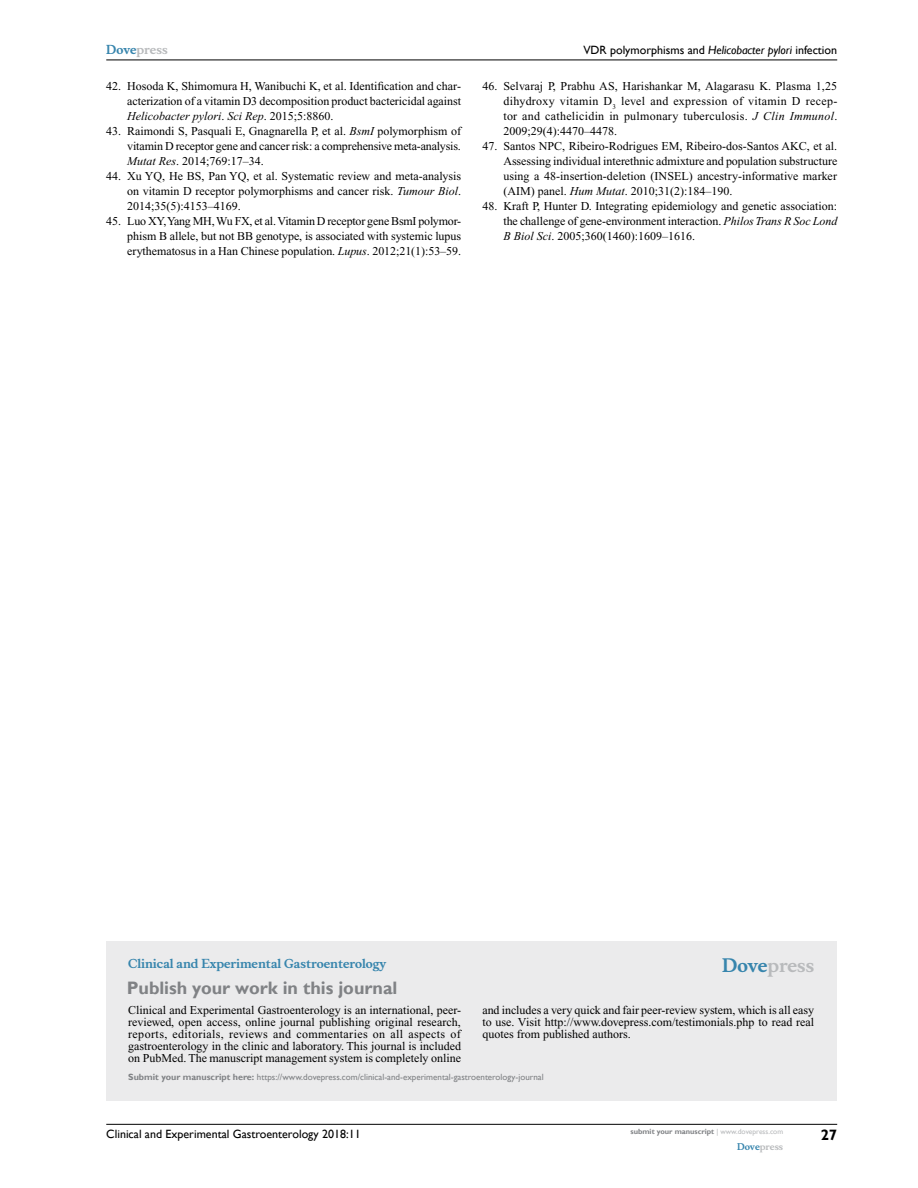
<style>
.page{position:relative;width:918px;height:1188px;background:#fff}
.page>*{position:absolute;margin:0;border:0;box-sizing:border-box;transform-origin:0 0}
.t1{font:700 18px "Gill Sans";color:#808285}
.t2{font:700 18px "Musee";color:#b8babc}
.t3{font:700 15px "Gill Sans";color:#000}
.t4{font:12px/15px "Times New Roman";color:#000;text-align:justify}
.t5{font:12px "Gill Sans";color:#000}
.t6{font:700 12px "Musee";color:#3785ad}
.t7{font:700 12px "Musee";color:#b8babc}
.t8{font:9px "Gill Sans";color:#808285}
.t9{font:700 9px "Musee";color:#b8babc}
.t10{font:700 7.5px "Gill Sans";color:#808285}
.s1{color:#3785ad}
.s2{font-style:italic}
.s3{font-weight:700}
.s4{font-weight:400;color:#b8babc}
</style>
<div class="page">
<div style="left:106px;top:941px;width:731px;height:159px;background:#ebebec"></div>
<hr style="left:106px;top:1124px;width:731px;height:1px;background:#000">
<hr style="left:106px;top:60px;width:731px;height:1px;background:#000">
<p class="t7" style="left:106px;top:43px;width:63px"><span class="s1">Dove</span>press</p>
<p class="t4" style="left:127px;top:79px;width:335px;text-indent:-21px">42. Hosoda K, Shimomura H, Wanibuchi K, et al. Identification and char&shy;acterization of a vitamin D3 decomposition product bactericidal against <span class="s2">Helicobacter pylori</span>. <span class="s2">Sci Rep</span>. 2015;5:8860.</p>
<p class="t4" style="left:127px;top:124px;width:335px;text-indent:-21px">43. Raimondi S, Pasquali E, Gnagnarella P, et al. <span class="s2">BsmI</span> polymorphism of vitamin D receptor gene and cancer risk: a comprehensive meta-analysis.<br><span class="s2">Mutat Res</span>. 2014;769:17–34.</p>
<p class="t4" style="left:127px;top:169px;width:335px;text-indent:-21px">44. Xu YQ, He BS, Pan YQ, et al. Systematic review and meta-analysis on vitamin D receptor polymorphisms and cancer risk. <span class="s2">Tumour Biol</span>.<br>2014;35(5):4153–4169.</p>
<p class="t4" style="left:127px;top:214px;width:335px;text-indent:-21px">45. Luo XY, Yang MH, Wu FX, et al. Vitamin D receptor gene BsmI polymor&shy;phism B allele, but not BB genotype, is associated with systemic lupus erythematosus in a Han Chinese population. <span class="s2">Lupus</span>. 2012;21(1):53–59.</p>
<p class="t5" style="left:583px;top:43px;width:255px">VDR polymorphisms and <span class="s2">Helicobacter pylori</span> infection</p>
<p class="t4" style="left:503px;top:79px;width:335px;text-indent:-21px">46. Selvaraj P, Prabhu AS, Harishankar M, Alagarasu K. Plasma 1,25 dihydroxy vitamin D<sub>3</sub> level and expression of vitamin D recep&shy;tor and cathelicidin in pulmonary tuberculosis. <span class="s2">J Clin Immunol</span>.<br>2009;29(4):4470–4478.</p>
<p class="t4" style="left:503px;top:139px;width:336px;text-indent:-21px">47. Santos NPC, Ribeiro-Rodrigues EM, Ribeiro-dos-Santos AKC, et al.<br>Assessing individual interethnic admixture and population substructure using a 48-insertion-deletion (INSEL) ancestry-informative marker (AIM) panel. <span class="s2">Hum Mutat</span>. 2010;31(2):184–190.</p>
<p class="t4" style="left:503px;top:199px;width:335px;text-indent:-21px">48. Kraft P, Hunter D. Integrating epidemiology and genetic association: the challenge of gene-environment interaction. <span class="s2">Philos Trans R Soc Lond B Biol Sci</span>. 2005;360(1460):1609–1616.</p>
<p class="t6" style="left:128px;top:956px;width:260px">Clinical and Experimental Gastroenterology</p>
<h1 class="t1" style="left:127px;top:977px;width:272px">Publish your work in this journal</h1>
<h1 class="t2" style="left:722px;top:955px;width:94px"><span class="s1">Dove</span>press</h1>
<p class="t4" style="left:128px;top:1004px;width:334px;line-height:12px">Clinical and Experimental Gastroenterology is an international, peer&shy;reviewed, open access, online journal publishing original research, reports, editorials, reviews and commentaries on all aspects of gastroenterology in the clinic and laboratory. This journal is included on PubMed. The manuscript management system is completely online</p>
<p class="t4" style="left:482px;top:1004px;width:333px;line-height:12px">and includes a very quick and fair peer-review system, which is all easy to use. Visit http://www.dovepress.com/testimonials.php to read real quotes from published authors.</p>
<p class="t8" style="left:128px;top:1072px;width:417px"><span class="s3">Submit your manuscript here:</span> https://www.dovepress.com/clinical-and-experimental-gastroenterology-journal</p>
<p class="t5" style="left:106px;top:1127px;width:256px">Clinical and Experimental Gastroenterology 2018:11</p>
<p class="t10" style="left:631px;top:1127px;width:154px">submit your manuscript <span class="s4">| www.dovepress.com</span></p>
<p class="t9" style="left:737px;top:1141px;width:48px"><span class="s1">Dove</span>press</p>
<p class="t3" style="left:821px;top:1126px;width:18px">27</p>
</div>
